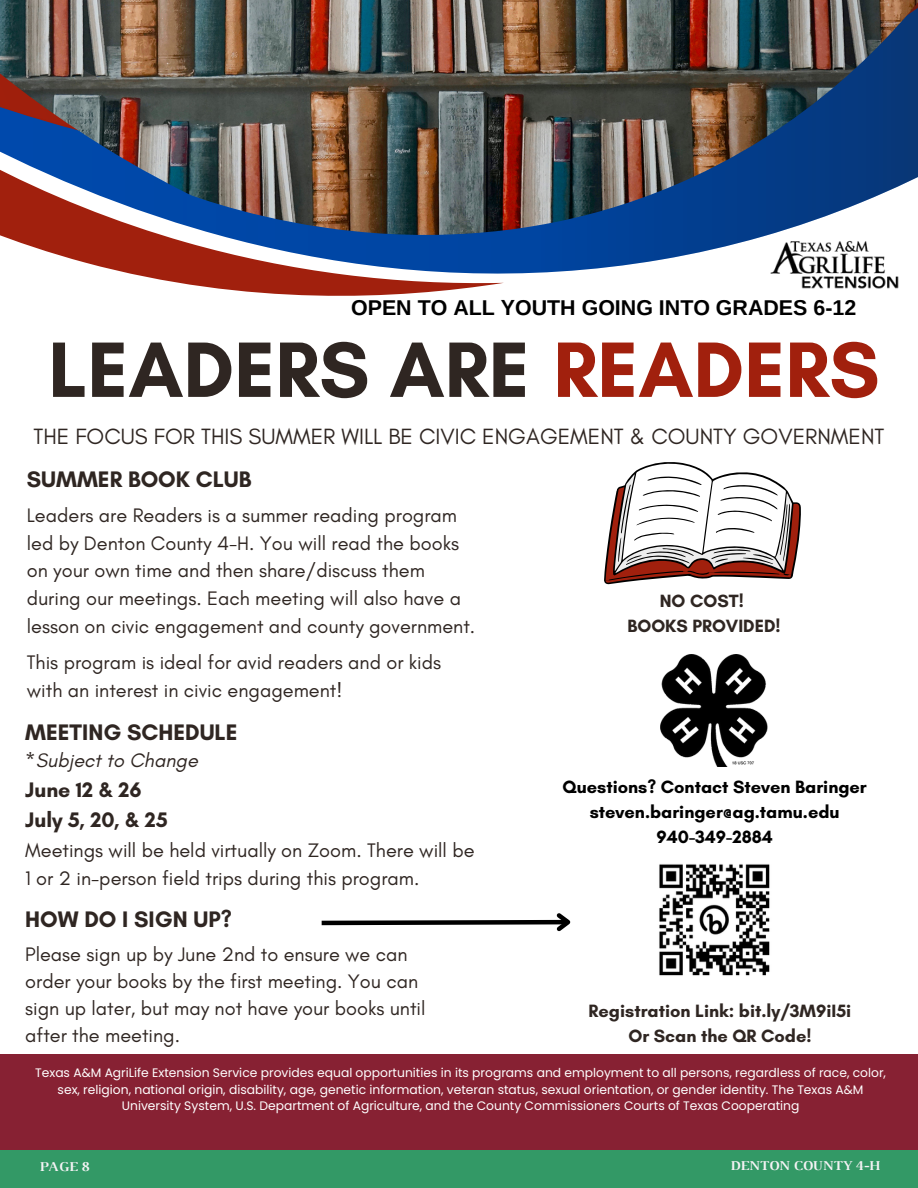
<style>
.page{position:relative;width:918px;height:1188px;background:#fff}
.page>*{position:absolute;margin:0;border:0;box-sizing:border-box;transform-origin:0 0}
.t1{font:700 79.95px "Glacial Indifference";color:#2f2622}
.t2{font:700 22.95px "Glacial Indifference";color:#2f2622}
.t3{font:22.5px "Glacial Indifference";color:#2f2622}
.t4{font:700 21.45px "Arimo";color:#000}
.t5{font:700 21.45px "Glacial Indifference";color:#2f2622}
.t6{font:19.95px/27.8px "Glacial Indifference";color:#2f2622}
.t7{font:italic 19.95px "Glacial Indifference";color:#2f2622}
.t8{font:700 18.15px "Glacial Indifference";color:#000}
.t9{font:700 18.15px "Glacial Indifference";color:#2f2622}
.t10{font:700 18px "Glacial Indifference";color:#2f2622}
.t11{font:700 13.8px "Luthier";color:#f5f3f5}
.t12{font:12.3px/16.4px "Poppins";color:#fff;text-align:center}
.s1{color:#a1200d}
</style>
<div class="page">
<svg style="left:0;top:235px;width:764px;height:61px"></svg>
<img style="left:0;top:0;width:918px;height:235px">
<div style="left:0;top:1054px;width:918px;height:134px;background:#872133"></div>
<svg style="left:604px;top:462px;width:197px;height:123px"></svg>
<img style="left:660px;top:655px;width:108px;height:111px">
<img style="left:764px;top:234px;width:144px;height:55px">
<svg style="left:321px;top:913px;width:250px;height:19px"></svg>
<img style="left:659px;top:864px;width:111px;height:112px">
<div style="left:0;top:1151px;width:918px;height:37px;background:#396"></div>
<p class="t4" style="left:351px;top:295px;width:507px">OPEN TO ALL YOUTH GOING INTO GRADES 6-12</p>
<p class="t1" style="left:48px;top:321px;width:833px">LEADERS ARE <span class="s1">READERS</span></p>
<p class="t3" style="left:33px;top:422px;width:853px">THE FOCUS FOR THIS SUMMER WILL BE CIVIC ENGAGEMENT &amp; COUNTY GOVERNMENT</p>
<p class="t2" style="left:27px;top:465px;width:226px">SUMMER BOOK CLUB</p>
<p class="t6" style="left:27px;top:501px;width:450px">Leaders are Readers is a summer reading program led by Denton County 4-H. You will read the books on your own time and then share/discuss them during our meetings. Each meeting will also have a lesson on civic engagement and county government.</p>
<p class="t6" style="left:27px;top:649px;width:416px">This program is ideal for avid readers and or kids with an interest in civic engagement!</p>
<p class="t2" style="left:25px;top:718px;width:214px">MEETING SCHEDULE</p>
<p class="t7" style="left:25px;top:748px;width:174px">*Subject to Change</p>
<p class="t5" style="left:25px;top:776px;width:118px">June 12 &amp; 26</p>
<p class="t5" style="left:25px;top:806px;width:144px">July 5, 20, &amp; 25</p>
<p class="t6" style="left:25px;top:837px;width:451px">Meetings will be held virtually on Zoom. There will be<br>1 or 2 in-person field trips during this program.</p>
<p class="t2" style="left:25px;top:905px;width:208px">HOW DO I SIGN UP?</p>
<p class="t6" style="left:25px;top:941px;width:402px;line-height:27px">Please sign up by June 2nd to ensure we can order your books by the first meeting. You can sign up later, but may not have your books until after the meeting.</p>
<p class="t10" style="left:660px;top:590px;width:85px">NO COST!</p>
<p class="t10" style="left:628px;top:615px;width:155px">BOOKS PROVIDED!</p>
<p class="t8" style="left:563px;top:776px;width:306px">Questions? Contact Steven Baringer</p>
<p class="t8" style="left:590px;top:801px;width:251px">steven.baringer@ag.tamu.edu</p>
<p class="t8" style="left:657px;top:825px;width:118px">940-349-2884</p>
<p class="t9" style="left:589px;top:1000px;width:264px">Registration Link: bit.ly/3M9iI5i</p>
<p class="t9" style="left:628px;top:1025px;width:185px">Or Scan the QR Code!</p>
<p class="t12" style="left:35px;top:1065px;width:852px">Texas A&amp;M AgriLife Extension Service provides equal opportunities in its programs and employment to all persons, regardless of race, color, sex, religion, national origin, disability, age, genetic information, veteran status, sexual orientation, or gender identity. The Texas A&amp;M<br>University System, U.S. Department of Agriculture, and the County Commissioners Courts of Texas Cooperating</p>
<p class="t11" style="left:39px;top:1161px;width:51px">PAGE 8</p>
<p class="t11" style="left:730px;top:1160px;width:151px">DENTON COUNTY 4-H</p>
</div>
